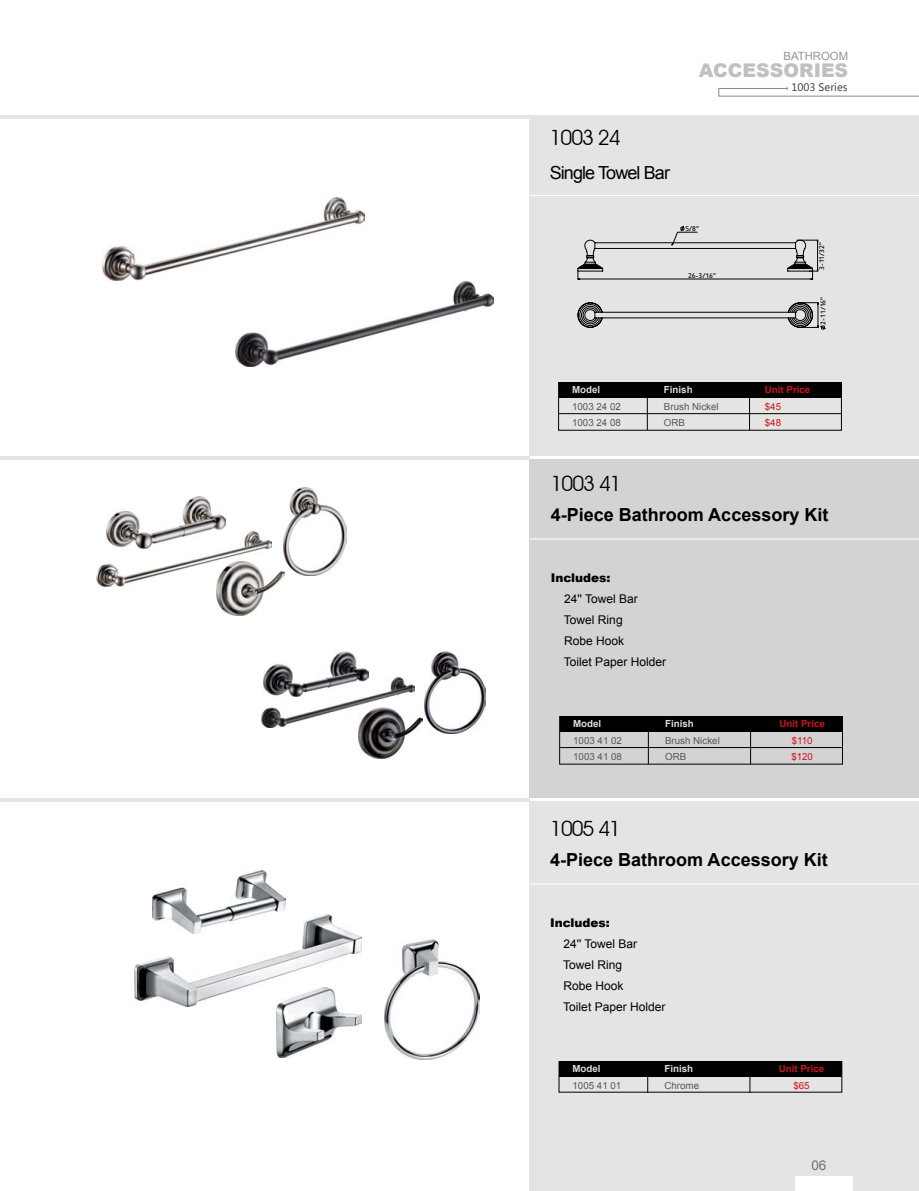
<style>
.page{position:relative;width:919px;height:1191px;background:#fff}
.page>*{position:absolute;margin:0;border:0;box-sizing:border-box;transform-origin:0 0}
.t1{font:21px "Avant Garde IT Cby BT";letter-spacing:-.05em;color:#000}
.t2{font:900 18.75px "Arial";color:#bfc0c0}
.t3{font:700 18px "Arial";color:#000}
.t4{font:18px "Arial";letter-spacing:-.05em;color:#000}
.t5{font:13.5px "Arial";color:#727171}
.t6{font:12px/21px "Arial";color:#000}
.t7{font:900 12px "Arial";color:#000}
.t8{font:11.4px "Arial";color:#949495}
.t9{font:10.35px "Microsoft Ya Hei";color:#4c4948}
.t10{font:9.75px "Arial";color:#595757}
.t11{font:700 9.75px "Arial";color:#dcdddd}
.t12{font:700 9.75px "Arial";color:#d0121b}
.t13{font:9.75px "Arial";color:#d0121b}
.t14{font:7.65px "Estrangelo Edessa";color:#040000}
</style>
<div class="page">
<svg style="left:718px;top:87px;width:200px;height:10px"></svg>
<div style="left:530px;top:115px;width:388px;height:341px;background:#e4e4e4"></div>
<div style="left:558px;top:382px;width:283px;height:15px;background:#000"></div>
<hr style="left:559px;top:413px;width:282px;height:1px;background:#000">
<hr style="left:647px;top:383px;width:1px;height:47px;background:#000">
<hr style="left:749px;top:383px;width:1px;height:47px;background:#000">
<hr style="left:528px;top:195px;width:390px;height:1px;background:#fff">
<div style="left:530px;top:459px;width:388px;height:339px;background:#d3d3d4"></div>
<div style="left:559px;top:716px;width:283px;height:15px;background:#000"></div>
<hr style="left:560px;top:747px;width:282px;height:1px;background:#000">
<hr style="left:648px;top:717px;width:1px;height:47px;background:#000">
<hr style="left:750px;top:717px;width:1px;height:47px;background:#000">
<hr style="left:529px;top:538px;width:389px;height:1px;background:#fff">
<img style="left:103px;top:197px;width:261px;height:83px">
<img style="left:235px;top:281px;width:258px;height:85px">
<svg style="left:577px;top:225px;width:249px;height:105px"></svg>
<img style="left:96px;top:531px;width:175px;height:55px">
<img style="left:107px;top:496px;width:118px;height:52px">
<img style="left:283px;top:487px;width:63px;height:88px">
<img style="left:216px;top:561px;width:68px;height:54px">
<img style="left:262px;top:677px;width:152px;height:51px">
<img style="left:263px;top:651px;width:106px;height:46px">
<img style="left:424px;top:651px;width:61px;height:82px">
<img style="left:358px;top:707px;width:64px;height:52px">
<div style="left:530px;top:801px;width:388px;height:390px;background:#e4e4e4"></div>
<img style="left:134px;top:914px;width:227px;height:92px">
<img style="left:152px;top:870px;width:133px;height:63px">
<img style="left:276px;top:987px;width:85px;height:71px">
<img style="left:385px;top:939px;width:94px;height:120px">
<hr style="left:0;top:456px;width:530px;height:3px;background:#e4e4e4">
<hr style="left:0;top:798px;width:530px;height:3px;background:#e4e4e4">
<div style="left:559px;top:1061px;width:283px;height:15px;background:#000"></div>
<hr style="left:647px;top:1062px;width:1px;height:30px;background:#000">
<hr style="left:749px;top:1062px;width:1px;height:30px;background:#000">
<hr style="left:529px;top:883px;width:389px;height:1px;background:#fff">
<div style="left:795px;top:1176px;width:57px;height:15px;background:#fff"></div>
<hr style="left:0;top:115px;width:918px;height:4px;background:#e4e4e4">
<p class="t8" style="left:783px;top:49px;width:66px">BATHROOM</p>
<h2 class="t2" style="left:699px;top:57px;width:151px">ACCESSORIES</h2>
<h1 class="t1" style="left:549px;top:125px;width:72px">1003 24</h1>
<h3 class="t4" style="left:549px;top:161px;width:122px">Single Towel Bar</h3>
<p class="t14" style="left:685px;top:225px;width:15px">5/8’’</p>
<p class="t14" style="left:688px;top:272px;width:29px">26-3/16’’</p>
<p class="t9" style="left:791px;top:81px;width:58px">1003 Series</p>
<p class="t14" style="left:818px;top:270px;width:29px;rotate:-90deg">3-11/32"</p>
<p class="t14" style="left:819px;top:325px;width:29px;rotate:-90deg">2-11/16"</p>
<p class="t11" style="left:572px;top:383px;width:30px">Model</p>
<p class="t11" style="left:664px;top:383px;width:30px">Finish</p>
<p class="t12" style="left:764px;top:383px;width:47px">Unit Price</p>
<p class="t10" style="left:572px;top:400px;width:50px">1003 24 02</p>
<p class="t10" style="left:664px;top:400px;width:56px">Brush Nickel</p>
<p class="t13" style="left:764px;top:400px;width:18px">$45</p>
<p class="t10" style="left:572px;top:417px;width:50px">1003 24 08</p>
<p class="t10" style="left:664px;top:417px;width:23px">ORB</p>
<p class="t13" style="left:764px;top:417px;width:18px">$48</p>
<h1 class="t1" style="left:550px;top:470px;width:72px">1003 41</h1>
<h3 class="t3" style="left:550px;top:503px;width:279px">4-Piece Bathroom Accessory Kit</h3>
<p class="t7" style="left:550px;top:569px;width:61px">Includes:</p>
<p class="t6" style="left:564px;top:588px;width:104px">24'' Towel Bar<br>Towel Ring<br>Robe Hook<br>Toilet Paper Holder</p>
<p class="t11" style="left:573px;top:717px;width:30px">Model</p>
<p class="t11" style="left:665px;top:717px;width:30px">Finish</p>
<p class="t12" style="left:779px;top:717px;width:47px">Unit Price</p>
<p class="t10" style="left:573px;top:734px;width:50px">1003 41 02</p>
<p class="t10" style="left:665px;top:734px;width:56px">Brush Nickel</p>
<p class="t13" style="left:791px;top:734px;width:22px">$110</p>
<p class="t10" style="left:573px;top:750px;width:50px">1003 41 08</p>
<p class="t10" style="left:665px;top:750px;width:23px">ORB</p>
<p class="t13" style="left:791px;top:750px;width:23px">$120</p>
<h1 class="t1" style="left:550px;top:815px;width:72px">1005 41</h1>
<h3 class="t3" style="left:550px;top:848px;width:279px">4-Piece Bathroom Accessory Kit</h3>
<p class="t7" style="left:550px;top:914px;width:61px">Includes:</p>
<p class="t6" style="left:563px;top:933px;width:104px">24'' Towel Bar<br>Towel Ring<br>Robe Hook<br>Toilet Paper Holder</p>
<p class="t11" style="left:572px;top:1062px;width:30px">Model</p>
<p class="t11" style="left:664px;top:1062px;width:30px">Finish</p>
<p class="t12" style="left:778px;top:1062px;width:47px">Unit Price</p>
<p class="t10" style="left:572px;top:1079px;width:50px">1005 41 01</p>
<p class="t10" style="left:664px;top:1079px;width:36px">Chrome</p>
<p class="t13" style="left:793px;top:1079px;width:18px">$65</p>
<p class="t5" style="left:811px;top:1156px;width:17px">06</p>
</div>
